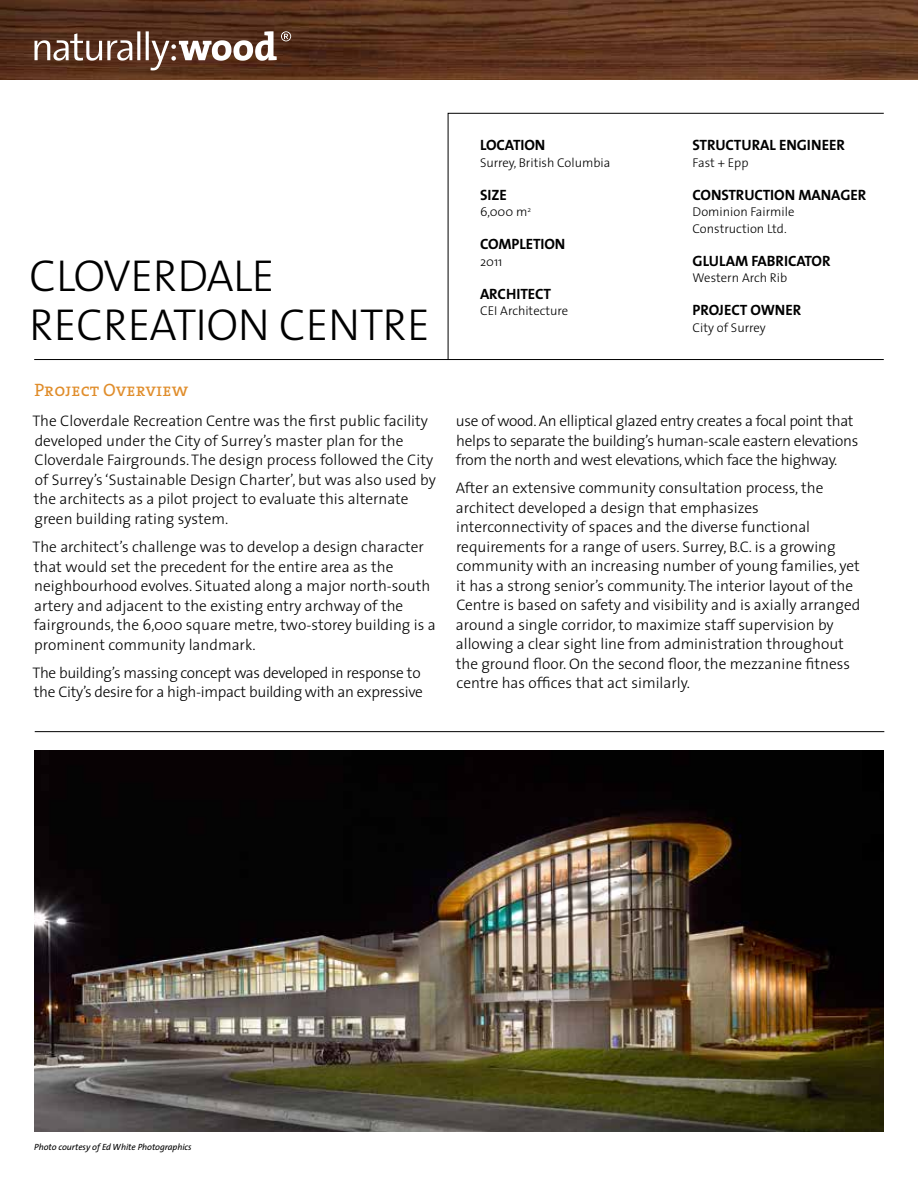
<style>
.page{position:relative;width:918px;height:1188px;background:#fff}
.page>*{position:absolute;margin:0;border:0;box-sizing:border-box;transform-origin:0 0}
.t1{font:300 45px/49.5px "The Sans";letter-spacing:-.01em;color:#000}
.t2{font:18px "The Serif Caps";color:#e08d2b}
.t3{font:300 15.3px/19.5px "The Sans";color:#000}
.t4{font:300 15.3px/19.5px "The Sans";letter-spacing:-.02em;color:#000}
.t5{font:15px "The Sans Bold Caps";letter-spacing:-.005em;color:#000}
.t6{font:300 12.75px/16.5px "The Sans";color:#000}
.t7{font:italic 9px "The Sans";letter-spacing:-.005em;color:#000}
</style>
<div class="page">
<img style="left:34px;top:750px;width:850px;height:382px">
<img style="left:0;top:0;width:918px;height:79px">
<svg style="left:34px;top:31px;width:257px;height:39px"></svg>
<svg style="left:448px;top:113px;width:436px;height:246px"></svg>
<hr style="left:34px;top:359px;width:850px;height:1px;background:#000">
<hr style="left:35px;top:731px;width:849px;height:1px;background:#000">
<h1 class="t1" style="left:29px;top:249px;width:402px">CLOVERDALE<br>RECREATION CENTRE</h1>
<p class="t2" style="left:34px;top:375px;width:155px">Project Overview</p>
<p class="t3" style="left:32px;top:411px;width:405px">The Cloverdale Recreation Centre was the first public facility developed under the City of Surrey’s master plan for the Cloverdale Fairgrounds. The design process followed the City of Surrey’s ‘Sustainable Design Charter’, but was also used by the architects as a pilot project to evaluate this alternate green building rating system.</p>
<p class="t3" style="left:32px;top:537px;width:405px">The architect’s challenge was to develop a design character that would set the precedent for the entire area as the neighbourhood evolves. Situated along a major north-south artery and adjacent to the existing entry archway of the fairgrounds, the 6,000 square metre, two-storey building is a prominent community landmark.</p>
<p class="t4" style="left:32px;top:662px;width:392px">The building’s massing concept was developed in response to the City’s desire for a high-impact building with an expressive</p>
<p class="t5" style="left:480px;top:133px;width:67px">LOCATION</p>
<p class="t6" style="left:480px;top:154px;width:132px">Surrey, British Columbia</p>
<p class="t5" style="left:480px;top:182px;width:28px">SIZE</p>
<p class="t6" style="left:480px;top:203px;width:52px">6,000 m<sup>2</sup></p>
<p class="t5" style="left:480px;top:232px;width:87px">COMPLETION</p>
<p class="t6" style="left:480px;top:253px;width:24px">2011</p>
<p class="t5" style="left:480px;top:281px;width:73px">ARCHITECT</p>
<p class="t6" style="left:480px;top:302px;width:90px">CEI Architecture</p>
<p class="t5" style="left:693px;top:133px;width:154px">STRUCTURAL ENGINEER</p>
<p class="t6" style="left:693px;top:154px;width:57px">Fast + Epp</p>
<p class="t5" style="left:693px;top:182px;width:175px">CONSTRUCTION MANAGER</p>
<p class="t6" style="left:693px;top:203px;width:103px">Dominion Fairmile<br>Construction Ltd.</p>
<p class="t5" style="left:693px;top:248px;width:139px">GLULAM FABRICATOR</p>
<p class="t6" style="left:693px;top:269px;width:96px">Western Arch Rib</p>
<p class="t5" style="left:693px;top:298px;width:110px">PROJECT OWNER</p>
<p class="t6" style="left:693px;top:319px;width:75px">City of Surrey</p>
<p class="t4" style="left:456px;top:411px;width:404px">use of wood. An elliptical glazed entry creates a focal point that helps to separate the building’s human-scale eastern elevations from the north and west elevations, which face the highway.</p>
<p class="t3" style="left:456px;top:478px;width:406px">After an extensive community consultation process, the architect developed a design that emphasizes interconnectivity of spaces and the diverse functional requirements for a range of users. Surrey, B.C. is a growing community with an increasing number of young families, yet it has a strong senior’s community. The interior layout of the Centre is based on safety and visibility and is axially arranged around a single corridor, to maximize staff supervision by allowing a clear sight line from administration throughout the ground floor. On the second floor, the mezzanine fitness centre has offices that act similarly.</p>
<p class="t7" style="left:34px;top:1140px;width:159px">Photo courtesy of Ed White Photographics</p>
</div>
